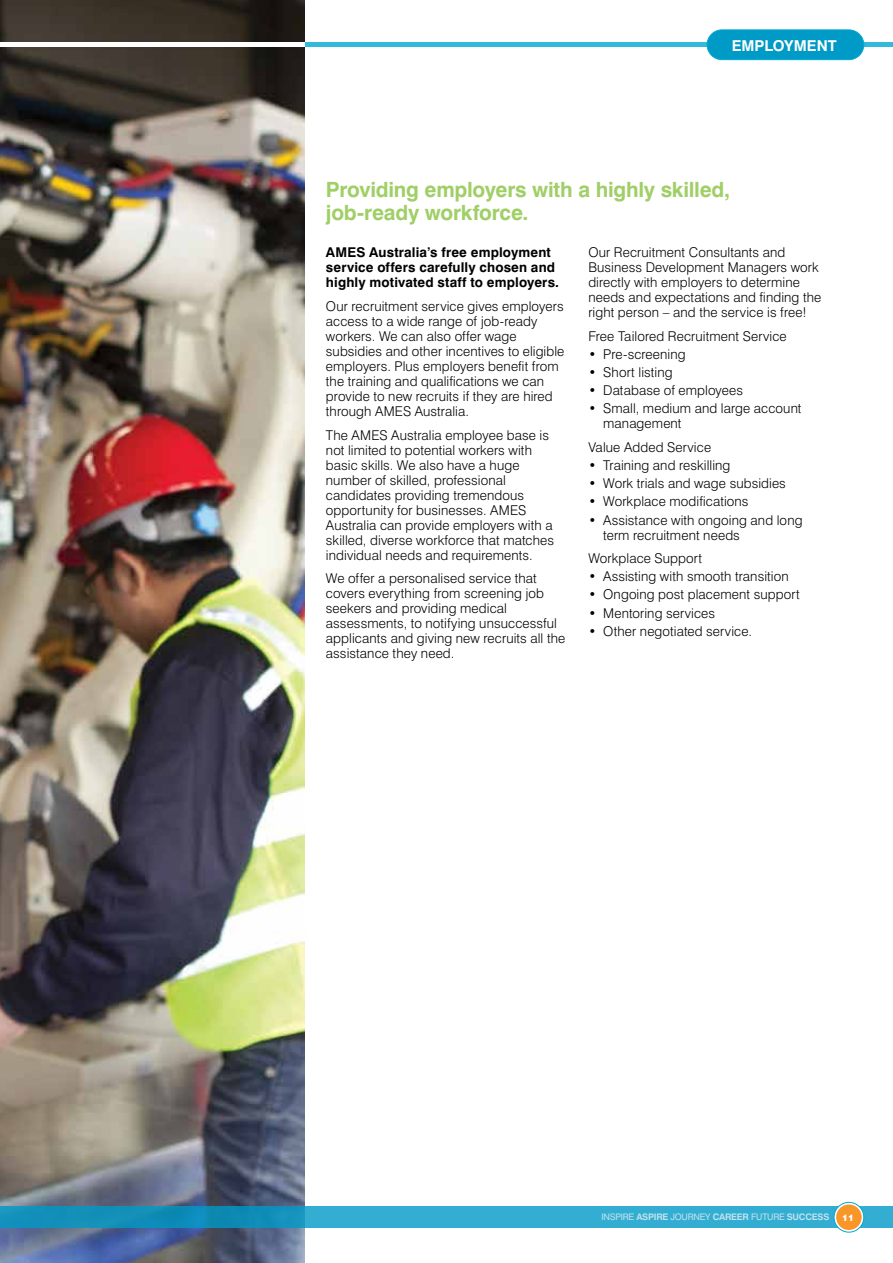
<style>
.page{position:relative;width:893px;height:1263px;background:#fff}
.page>*{position:absolute;margin:0;border:0;box-sizing:border-box;transform-origin:0 0}
.t1{font:700 21px/22.5px "Swiss 721 BT";letter-spacing:-.01em;color:#a0cf67}
.t2{font:700 15px "Swiss 721 BT";color:#fff}
.t3{font:300 13.5px/15px "Swiss 721 BT";letter-spacing:.01em;color:#000}
.t4{font:700 13.5px/15px "Swiss 721 BT";letter-spacing:.01em;color:#000}
.t5{font:9px "Swiss 721 BT";letter-spacing:-.025em;color:#c1e2ef}
.t6{font:900 9px "Swiss 721 BT";color:#fff}
.s1{font-weight:700}
</style>
<div class="page">
<img style="left:1px;top:0;width:304px;height:1263px">
<svg style="left:0;top:0;width:1px;height:1263px"></svg>
<svg style="left:0;top:1206px;width:893px;height:21px;background:#27a2c8"></svg>
<hr style="left:0;top:43px;width:893px;height:4px;background:#33b9d9">
<svg style="left:834px;top:1202px;width:30px;height:30px"></svg>
<div style="left:834px;top:1202px;width:30px;height:30px;border:1px solid #00a8d0;border-radius:50%"></div>
<div style="left:836px;top:1204px;width:26px;height:26px;background:#f89728;border-radius:50%"></div>
<div style="left:707px;top:30px;width:157px;height:30px;background:#009ac7;border:1px solid #00a8d0;border-radius:15px"></div>
<hr style="left:0;top:43px;width:305px;height:4px;background:#fff">
<p class="t2" style="left:732px;top:36px;width:106px">EMPLOYMENT</p>
<h1 class="t1" style="left:326px;top:178px;width:406px">Providing employers with a highly skilled, job-ready workforce.</h1>
<p class="t4" style="left:326px;top:245px;width:235px">AMES Australia’s free employment service offers carefully chosen and highly motivated staff to employers.</p>
<p class="t3" style="left:326px;top:299px;width:240px">Our recruitment service gives employers access to a wide range of job-ready workers. We can also offer wage subsidies and other incentives to eligible employers. Plus employers benefit from the training and qualifications we can provide to new recruits if they are hired through AMES Australia.</p>
<p class="t3" style="left:326px;top:427px;width:230px">The AMES Australia employee base is not limited to potential workers with basic skills. We also have a huge number of skilled, professional candidates providing tremendous opportunity for businesses. AMES Australia can provide employers with a skilled, diverse workforce that matches individual needs and requirements.</p>
<p class="t3" style="left:326px;top:571px;width:241px">We offer a personalised service that covers everything from screening job seekers and providing medical assessments, to notifying unsuccessful applicants and giving new recruits all the assistance they need.</p>
<p class="t3" style="left:588px;top:245px;width:234px">Our Recruitment Consultants and Business Development Managers work directly with employers to determine needs and expectations and finding the right person – and the service is free!</p>
<p class="t3" style="left:588px;top:328px;width:200px">Free Tailored Recruitment Service</p>
<p class="t3" style="left:588px;top:346px;width:99px">• Pre-screening</p>
<p class="t3" style="left:588px;top:364px;width:86px">• Short listing</p>
<p class="t3" style="left:588px;top:383px;width:156px">• Database of employees</p>
<p class="t3" style="left:603px;top:401px;width:200px;text-indent:-15px">• Small, medium and large account management</p>
<p class="t3" style="left:588px;top:439px;width:124px">Value Added Service</p>
<p class="t3" style="left:588px;top:457px;width:144px">• Training and reskilling</p>
<p class="t3" style="left:588px;top:476px;width:199px">• Work trials and wage subsidies</p>
<p class="t3" style="left:588px;top:494px;width:162px">• Workplace modifications</p>
<p class="t3" style="left:603px;top:512px;width:201px;text-indent:-15px">• Assistance with ongoing and long term recruitment needs</p>
<p class="t3" style="left:588px;top:551px;width:115px">Workplace Support</p>
<p class="t3" style="left:588px;top:569px;width:202px">• Assisting with smooth transition</p>
<p class="t3" style="left:588px;top:587px;width:213px">• Ongoing post placement support</p>
<p class="t3" style="left:588px;top:605px;width:128px">• Mentoring services</p>
<p class="t3" style="left:588px;top:623px;width:165px">• Other negotiated service.</p>
<p class="t5" style="left:601px;top:1212px;width:229px">INSPIRE <span class="s1">ASPIRE</span> JOURNEY <span class="s1">CAREER</span> FUTURE <span class="s1">SUCCESS</span></p>
<p class="t6" style="left:842px;top:1212px;width:13px">11</p>
</div>
